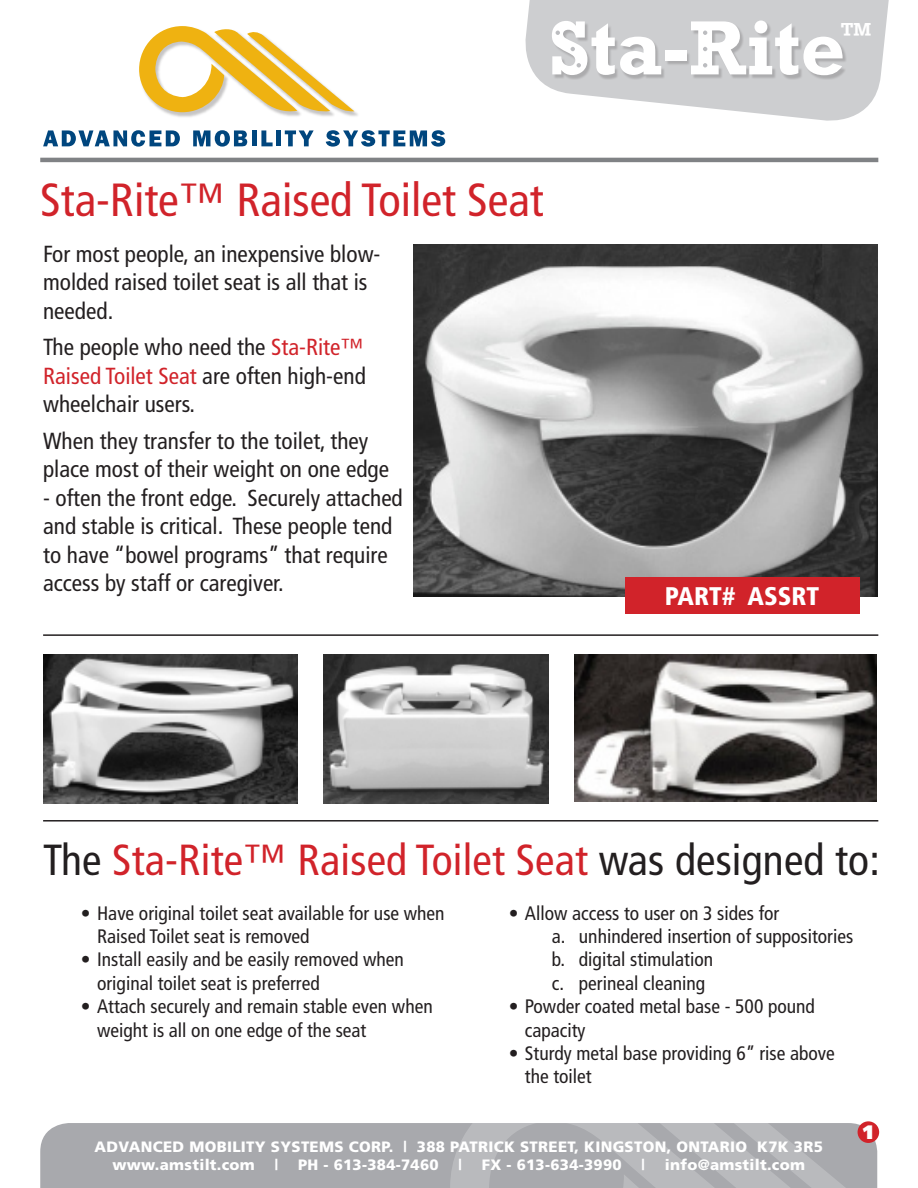
<style>
.page{position:relative;width:918px;height:1188px;background:#fff}
.page>*{position:absolute;margin:0;border:0;box-sizing:border-box;transform-origin:0 0}
.t1{font:700 78px "Rockwell";color:#fff}
.t2{font:condensed 46.5px "Frutiger";color:#d1232a}
.body{font:condensed 43.5px "Frutiger";letter-spacing:.005em;color:#d1232a}
.t3{font:33px "URW Egyptienne T Medi Narr";color:#fff}
.t4{font:900 condensed 25.5px "Frutiger";color:#fff}
.body-2{font:condensed 23.25px/28.5px "Frutiger";color:#231f20}
.t5{font:condensed 19.5px/23.4px "Frutiger";color:#231f20}
.header_numbers{font:900 19.5px "Frutiger";color:#fff}
.t6{font:900 15px "Frutiger";letter-spacing:.02em;color:#fff}
.s1{color:#d1232a}
.s2{color:#231f20}
</style>
<div class="page">
<svg style="left:525px;top:0;width:364px;height:121px;fill:#cdced0"></svg>
<div style="left:40px;top:1123px;width:410px;height:65px;background:#a8a9ad"></div>
<svg style="left:450px;top:1123px;width:427px;height:65px;background:#afb0b4"></svg>
<svg style="left:43px;top:130px;width:137px;height:17px"></svg>
<svg style="left:193px;top:130px;width:54px;height:17px"></svg>
<div style="left:252px;top:130px;width:5px;height:16px;background:#00467e"></div>
<svg style="left:261px;top:130px;width:12px;height:16px"></svg>
<div style="left:276px;top:130px;width:5px;height:16px;background:#00467e"></div>
<svg style="left:285px;top:130px;width:29px;height:16px"></svg>
<svg style="left:326px;top:130px;width:119px;height:17px"></svg>
<img style="left:166px;top:111px;width:192px;height:6px">
<svg style="left:139px;top:26px;width:215px;height:87px"></svg>
<div style="left:858px;top:1121px;width:21px;height:22px;background:#d1232a;border-radius:50%"></div>
<hr style="left:40px;top:158px;width:838px;height:4px;background:#808285">
<div style="left:553px;top:22px;width:294px;height:58px;background:#231f20;opacity:.2"></div>
<svg style="left:703px;top:31px;width:4px;height:4px"></svg>
<svg style="left:703px;top:47px;width:4px;height:4px"></svg>
<svg style="left:703px;top:63px;width:4px;height:4px"></svg>
<svg style="left:556px;top:31px;width:4px;height:4px"></svg>
<svg style="left:571px;top:47px;width:4px;height:4px"></svg>
<svg style="left:577px;top:63px;width:4px;height:4px"></svg>
<img style="left:414px;top:244px;width:463px;height:352px">
<div style="left:625px;top:577px;width:234px;height:37px;background:#d1232a"></div>
<img style="left:43px;top:655px;width:254px;height:149px">
<img style="left:323px;top:655px;width:226px;height:149px">
<img style="left:574px;top:654px;width:303px;height:147px">
<hr style="left:43px;top:634px;width:835px;height:2px;background:#231f20">
<hr style="left:43px;top:820px;width:835px;height:2px;background:#231f20">
<p class="t1" style="left:549px;top:1px;width:298px">Sta-Rite</p>
<p class="t3" style="left:840px;top:14px;width:33px">™</p>
<p class="t2" style="left:40px;top:173px;width:505px">Sta-Rite™ Raised Toilet Seat</p>
<p class="body-2" style="left:43px;top:239px;width:339px">For most people, an inexpensive blow&shy;molded raised toilet seat is all that is needed.</p>
<p class="body-2" style="left:43px;top:333px;width:324px;text-align:justify">The people who need the <span class="s1">Sta-Rite™ Raised Toilet Seat</span> are often high-end wheelchair users.</p>
<p class="body-2" style="left:43px;top:427px;width:347px">When they transfer to the toilet, they place most of their weight on one edge</p>
<p class="body-2" style="left:43px;top:484px;width:361px">- often the front edge. Securely attached and stable is critical. These people tend to have “bowel programs” that require access by staff or caregiver.</p>
<p class="t4" style="left:665px;top:581px;width:156px">PART# ASSRT</p>
<p class="body" style="left:43px;top:834px;width:838px"><span class="s2">The</span> Sta-Rite™ Raised Toilet Seat <span class="s2">was designed to:</span></p>
<p class="t5" style="left:97px;top:901px;width:349px;text-indent:-16px">• Have original toilet seat available for use when<br>Raised Toilet seat is removed</p>
<p class="t5" style="left:97px;top:948px;width:308px;text-indent:-16px">• Install easily and be easily removed when original toilet seat is preferred</p>
<p class="t5" style="left:97px;top:995px;width:337px;text-indent:-16px">• Attach securely and remain stable even when weight is all on one edge of the seat</p>
<p class="t5" style="left:509px;top:901px;width:272px">• Allow access to user on 3 sides for</p>
<p class="t5" style="left:552px;top:925px;width:303px">a. unhindered insertion of suppositories</p>
<p class="t5" style="left:552px;top:948px;width:163px">b. digital stimulation</p>
<p class="t5" style="left:552px;top:971px;width:155px">c. perineal cleaning</p>
<p class="t5" style="left:525px;top:995px;width:292px;text-indent:-16px">• Powder coated metal base - 500 pound capacity</p>
<p class="t5" style="left:525px;top:1042px;width:311px;text-indent:-16px">• Sturdy metal base providing 6” rise above the toilet</p>
<p class="t6" style="left:95px;top:1137px;width:730px">ADVANCED MOBILITY SYSTEMS CORP. | 388 PATRICK STREET, KINGSTON, ONTARIO K7K 3R5</p>
<p class="t6" style="left:112px;top:1155px;width:144px">www.amstilt.com</p>
<p class="t6" style="left:275px;top:1155px;width:5px">|</p>
<p class="t6" style="left:298px;top:1155px;width:142px">PH - 613-384-7460</p>
<p class="t6" style="left:459px;top:1155px;width:5px">|</p>
<p class="t6" style="left:482px;top:1155px;width:141px">FX - 613-634-3990</p>
<p class="t6" style="left:642px;top:1155px;width:5px">|</p>
<p class="t6" style="left:665px;top:1155px;width:142px">info@amstilt.com</p>
<p class="header_numbers" style="left:863px;top:1120px;width:12px">1</p>
</div>
